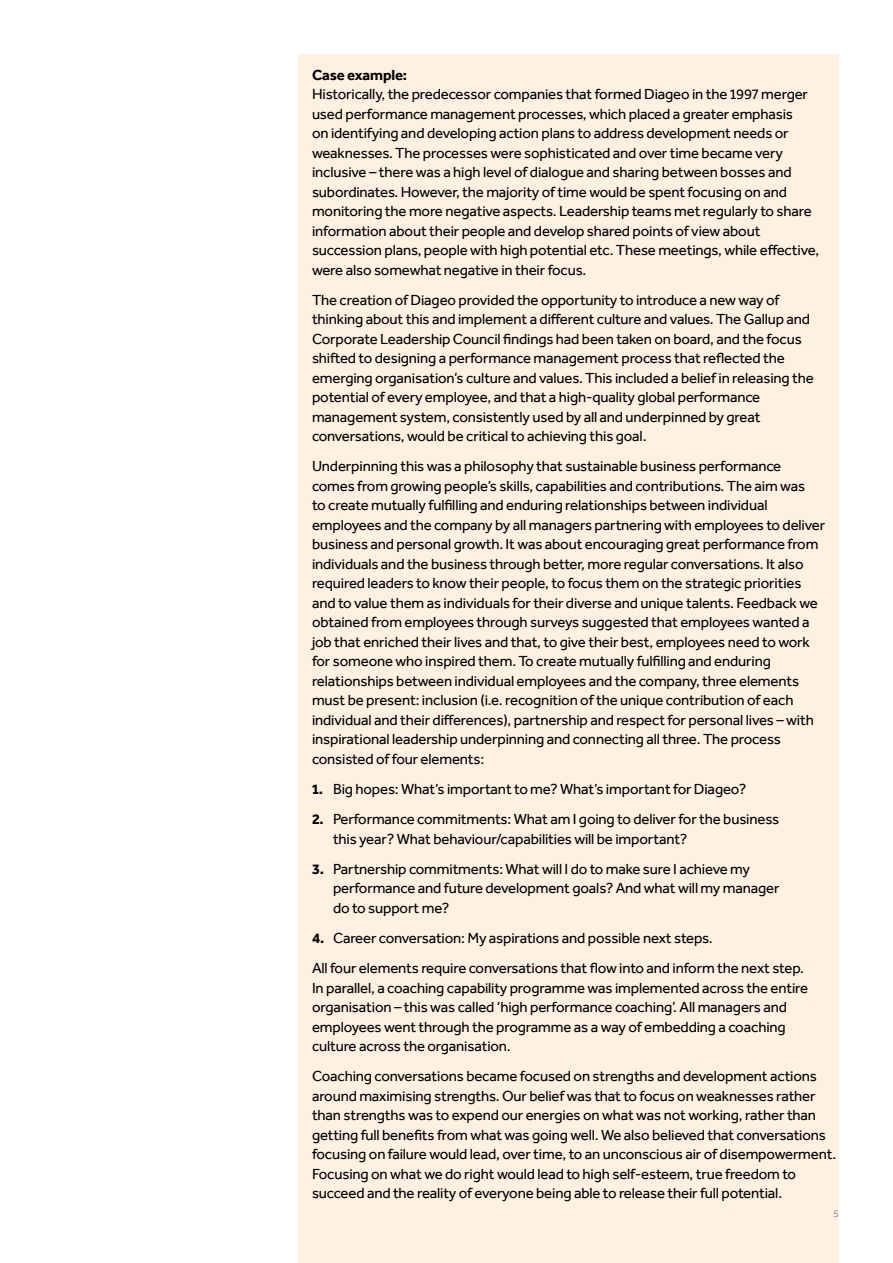
<style>
.page{position:relative;width:893px;height:1263px;background:#fff}
.page>*{position:absolute;margin:0;border:0;box-sizing:border-box;transform-origin:0 0}
.t1{font:15px/19.5px "Effra";letter-spacing:-.01em;color:#000}
.t2{font:700 15px "Effra";letter-spacing:-.01em;color:#000}
.t3{font:10.5px "Effra";color:#939598}
.s1{font-weight:700}
</style>
<div class="page">
<div style="left:298px;top:54px;width:541px;height:1209px;background:#fff1e2"></div>
<p class="t2" style="left:312px;top:65px;width:97px">Case example:</p>
<p class="t1" style="left:312px;top:84px;width:509px">Historically, the predecessor companies that formed Diageo in the 1997 merger used performance management processes, which placed a greater emphasis<br>on identifying and developing action plans to address development needs or weaknesses. The processes were sophisticated and over time became very inclusive – there was a high level of dialogue and sharing between bosses and subordinates. However, the majority of time would be spent focusing on and monitoring the more negative aspects. Leadership teams met regularly to share information about their people and develop shared points of view about succession plans, people with high potential etc. These meetings, while effective, were also somewhat negative in their focus.</p>
<p class="t1" style="left:312px;top:290px;width:503px">The creation of Diageo provided the opportunity to introduce a new way of thinking about this and implement a different culture and values. The Gallup and Corporate Leadership Council findings had been taken on board, and the focus shifted to designing a performance management process that reflected the emerging organisation’s culture and values. This included a belief in releasing the potential of every employee, and that a high-quality global performance management system, consistently used by all and underpinned by great conversations, would be critical to achieving this goal.</p>
<p class="t1" style="left:312px;top:456px;width:515px">Underpinning this was a philosophy that sustainable business performance comes from growing people’s skills, capabilities and contributions. The aim was<br>to create mutually fulfilling and enduring relationships between individual employees and the company by all managers partnering with employees to deliver business and personal growth. It was about encouraging great performance from individuals and the business through better, more regular conversations. It also required leaders to know their people, to focus them on the strategic priorities and to value them as individuals for their diverse and unique talents. Feedback we obtained from employees through surveys suggested that employees wanted a job that enriched their lives and that, to give their best, employees need to work for someone who inspired them. To create mutually fulfilling and enduring relationships between individual employees and the company, three elements must be present: inclusion (i.e. recognition of the unique contribution of each individual and their differences), partnership and respect for personal lives – with inspirational leadership underpinning and connecting all three. The process consisted of four elements:</p>
<p class="t1" style="left:312px;top:779px;width:436px"><span class="s1">1.</span> Big hopes: What’s important to me? What’s important for Diageo?</p>
<p class="t1" style="left:333px;top:809px;width:448px;text-indent:-21px"><span class="s1">2.</span> Performance commitments: What am I going to deliver for the business this year? What behaviour/capabilities will be important?</p>
<p class="t1" style="left:333px;top:859px;width:448px;text-indent:-21px"><span class="s1">3.</span> Partnership commitments: What will I do to make sure I achieve my performance and future development goals? And what will my manager do to support me?</p>
<p class="t1" style="left:312px;top:923px;width:493px;line-height:30.2px"><span class="s1">4.</span> Career conversation: My aspirations and possible next steps.<br>All four elements require conversations that flow into and inform the next step.</p>
<p class="t1" style="left:312px;top:978px;width:498px">In parallel, a coaching capability programme was implemented across the entire organisation – this was called ‘high performance coaching’. All managers and employees went through the programme as a way of embedding a coaching culture across the organisation.</p>
<p class="t1" style="left:312px;top:1066px;width:526px">Coaching conversations became focused on strengths and development actions around maximising strengths. Our belief was that to focus on weaknesses rather than strengths was to expend our energies on what was not working, rather than getting full benefits from what was going well. We also believed that conversations focusing on failure would lead, over time, to an unconscious air of disempowerment.<br>Focusing on what we do right would lead to high self-esteem, true freedom to succeed and the reality of everyone being able to release their full potential.</p>
<p class="t3" style="left:834px;top:1208px;width:7px">5</p>
</div>
